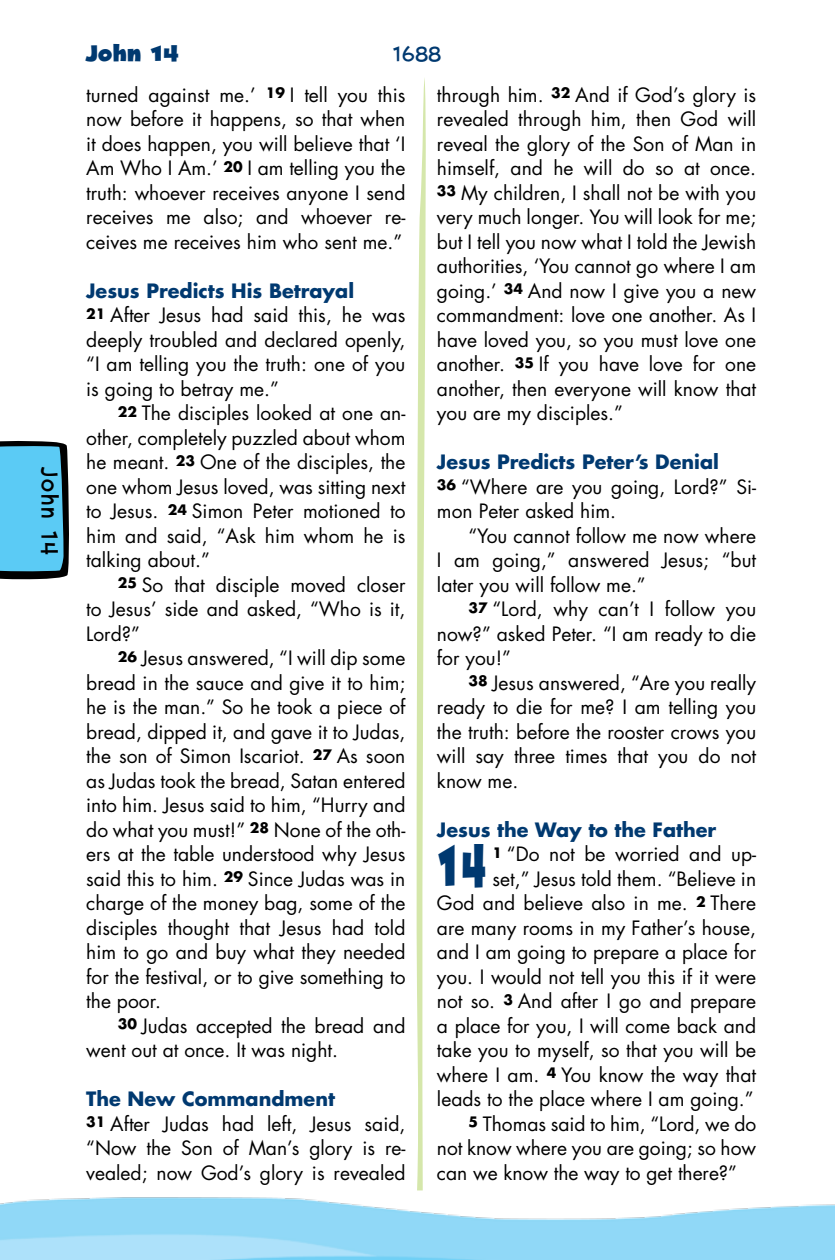
<style>
.page{position:relative;width:835px;height:1260px;background:#fff}
.page>*{position:absolute;margin:0;border:0;box-sizing:border-box;transform-origin:0 0}
.t1{font:800 55.12px "Mr.Jenkins";color:#003970;scale:.6 1}
.t2{font:21px "Mr.Jenkins";letter-spacing:.055em;color:#000}
.t3{font:800 20.82px "Mr.Jenkins";color:#003970}
.t4{font:19.25px/24.5px "Futura Std";color:#000;text-align:justify}
.t5{font:700 19.25px "Futura Std";color:#003970}
.t6{font:19.07px "Mr.Jenkins";color:#003970}
.s1{font-weight:700;color:#003970}
</style>
<div class="page">
<svg style="left:416px;top:78px;width:10px;height:1112px"></svg>
<svg style="left:0;top:441px;width:69px;height:138px;background:#4ea9cc"></svg>
<p class="t2" style="left:65px;top:467px;width:89px;rotate:90deg">John 14</p>
<p class="t3" style="left:86px;top:37px;width:96px">John 14</p>
<p class="t6" style="left:392px;top:40px;width:50px">1688</p>
<p class="t4" style="left:86px;top:83px;width:321px">turned against me.’ <sup>19</sup> I tell you this now before it happens, so that when it does happen, you will believe that ‘I Am Who I Am.’ <sup>20</sup> I am telling you the truth: whoever receives anyone I send receives me also; and whoever re&shy;ceives me receives him who sent me.”</p>
<p class="t4" style="left:86px;top:279px;width:321px;text-align:left"><span class="s1">Jesus Predicts His Betrayal<br></span><sup>21</sup> After Jesus had said this, he was deeply troubled and declared openly, “I am telling you the truth: one of you is going to betray me.”</p>
<p class="t4" style="left:86px;top:401px;width:321px;text-indent:32px"><sup>22</sup> The disciples looked at one an&shy;other, completely puzzled about whom he meant. <sup>23</sup> One of the disciples, the one whom Jesus loved, was sitting next to Jesus. <sup>24</sup> Simon Peter motioned to him and said, “Ask him whom he is talking about.”</p>
<p class="t4" style="left:86px;top:573px;width:321px;text-indent:31px"><sup>25</sup> So that disciple moved closer to Jesus’ side and asked, “Who is it, Lord?”</p>
<p class="t4" style="left:86px;top:646px;width:321px;text-indent:32px"><sup>26</sup> -Jesus answered, “I will dip some bread in the sauce and give it to him; he is the man.” So he took a piece of bread, dipped it, and gave it to Judas, the son of Simon Iscariot. <sup>27</sup> As soon as Judas took the bread, Satan entered into him. Jesus said to him, “Hurry and do what you must!” <sup>28</sup> None of the oth&shy;ers at the table understood why Jesus said this to him. <sup>29</sup> Since Judas was in charge of the money bag, some of the disciples thought that Jesus had told him to go and buy what they needed for the festival, or to give something to the poor.</p>
<p class="t4" style="left:86px;top:1014px;width:321px;text-indent:31px"><sup>30</sup> Judas accepted the bread and went out at once. It was night.</p>
<p class="t4" style="left:86px;top:1087px;width:321px;text-align:left"><span class="s1">The New Commandment<br></span><sup>31</sup> After Judas had left, Jesus said, “Now the Son of Man’s glory is re&shy;vealed; now God’s glory is revealed</p>
<p class="t4" style="left:437px;top:83px;width:321px">through him. <sup>32</sup> And if God’s glory is revealed through him, then God will reveal the glory of the Son of Man in himself, and he will do so at once.<br><sup>33</sup> My children, I shall not be with you very much longer. You will look for me; but I tell you now what I told the Jewish authorities, ‘You cannot go where I am going.’ <sup>34</sup> And now I give you a new commandment: love one another. As I have loved you, so you must love one another. <sup>35</sup> If you have love for one another, then everyone will know that you are my disciples.”</p>
<p class="t4" style="left:437px;top:450px;width:321px;text-align:left"><span class="s1">Jesus Predicts Peter’s Denial<br></span><sup>36</sup> “Where are you going, Lord?” Si&shy;mon Peter asked him.</p>
<p class="t4" style="left:437px;top:524px;width:321px;text-indent:31px">“You cannot follow me now where I am going,” answered Jesus; “but later you will follow me.”</p>
<p class="t4" style="left:437px;top:597px;width:321px;text-indent:31px"><sup>37</sup> “Lord, why can’t I follow you now?” asked Peter. “I am ready to die for you!”</p>
<p class="t4" style="left:437px;top:671px;width:321px;text-indent:31px"><sup>38</sup> -Jesus answered, “Are you really ready to die for me? I am telling you the truth: before the rooster crows you will say three times that you do not know me.</p>
<p class="t5" style="left:437px;top:817px;width:281px">Jesus the Way to the Father</p>
<h1 class="t1" style="left:437px;top:823px;width:86px">14</h1>
<p class="t4" style="left:492px;top:842px;width:265px"><sup>1</sup> “Do not be worried and up-</p>
<p class="t4" style="left:492px;top:867px;width:265px">set,” Jesus told them. “Believe in</p>
<p class="t4" style="left:437px;top:891px;width:321px">God and believe also in me. <sup>2</sup> There</p>
<p class="t4" style="left:437px;top:916px;width:321px">are many rooms in my Father’s house,</p>
<p class="t4" style="left:437px;top:940px;width:321px">and I am going to prepare a place for</p>
<p class="t4" style="left:437px;top:965px;width:321px">you. I would not tell you this if it were</p>
<p class="t4" style="left:437px;top:989px;width:321px">not so. <sup>3</sup> And after I go and prepare</p>
<p class="t4" style="left:437px;top:1014px;width:321px">a place for you, I will come back and</p>
<p class="t4" style="left:437px;top:1038px;width:321px">take you to myself, so that you will be</p>
<p class="t4" style="left:437px;top:1063px;width:321px">where I am. <sup>4</sup> You know the way that</p>
<p class="t4" style="left:437px;top:1087px;width:318px">leads to the place where I am going.”</p>
<p class="t4" style="left:468px;top:1112px;width:289px"><sup>5</sup> Thomas said to him, “Lord, we do</p>
<p class="t4" style="left:437px;top:1136px;width:321px">not know where you are going; so how</p>
<p class="t4" style="left:437px;top:1161px;width:302px">can we know the way to get there?”</p>
</div>
